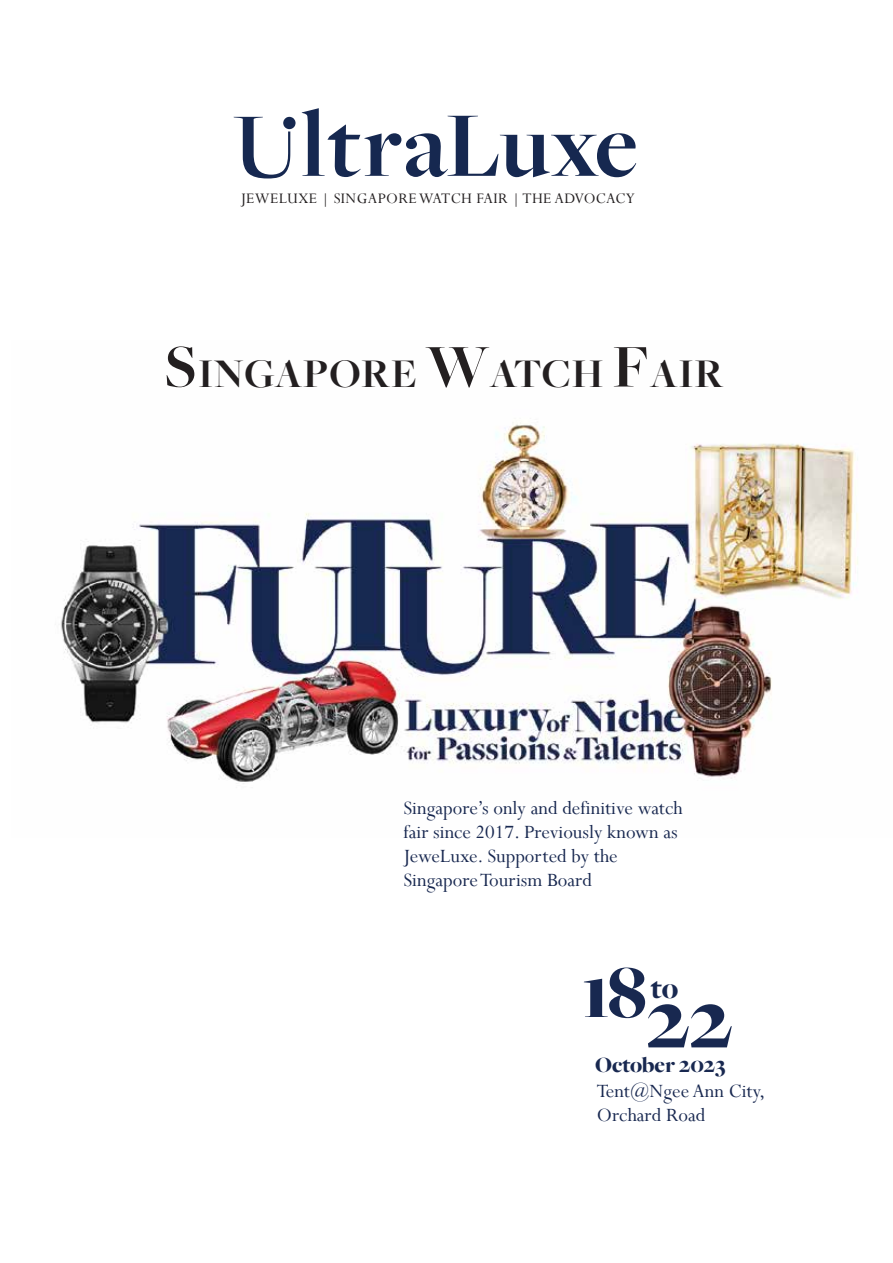
<style>
.page{position:relative;width:893px;height:1263px;background:#fff}
.page>*{position:absolute;margin:0;border:0;box-sizing:border-box;transform-origin:0 0}
.t1{font:900 86.55px "Freight Big Pro";color:#182850}
.t2{font:900 77.25px "Freight Big Pro";color:#182850}
.t3{font:700 42.15px "Freight Big Pro";letter-spacing:.02em;color:#231f20}
.t4{font:900 31.05px "Freight Big Pro";color:#182850}
.t5{font:900 22.65px "Freight Big Pro";color:#182850}
.t6{font:21px/24.2px "Perpetua";color:#182850}
.t7{font:16.35px "Perpetua";letter-spacing:.02em;color:#231f20}
.s1{font-size:62.85px}
</style>
<div class="page">
<svg style="left:302px;top:108px;width:334px;height:69px"></svg>
<svg style="left:234px;top:117px;width:62px;height:61px"></svg>
<img style="left:61px;top:422px;width:797px;height:362px">
<p class="t7" style="left:241px;top:188px;width:396px">JEWELUXE | SINGAPORE WATCH FAIR | THE ADVOCACY</p>
<h3 class="t3" style="left:164px;top:345px;width:560px"><span class="s1">S</span>INGAPORE <span class="s1">W</span>ATCH <span class="s1">F</span>AIR</h3>
<p class="t6" style="left:404px;top:795px;width:281px">Singapore’s only and definitive watch fair since 2017. Previously known as<br>JeweLuxe. Supported by the<br>Singapore Tourism Board</p>
<h2 class="t2" style="left:582px;top:941px;width:67px">18</h2>
<p class="t5" style="left:595px;top:1050px;width:132px">October 2023</p>
<h3 class="t4" style="left:651px;top:968px;width:29px">to</h3>
<h1 class="t1" style="left:646px;top:963px;width:87px">22</h1>
<p class="t6" style="left:597px;top:1078px;width:170px">Tent@Ngee Ann City,<br>Orchard Road</p>
</div>
